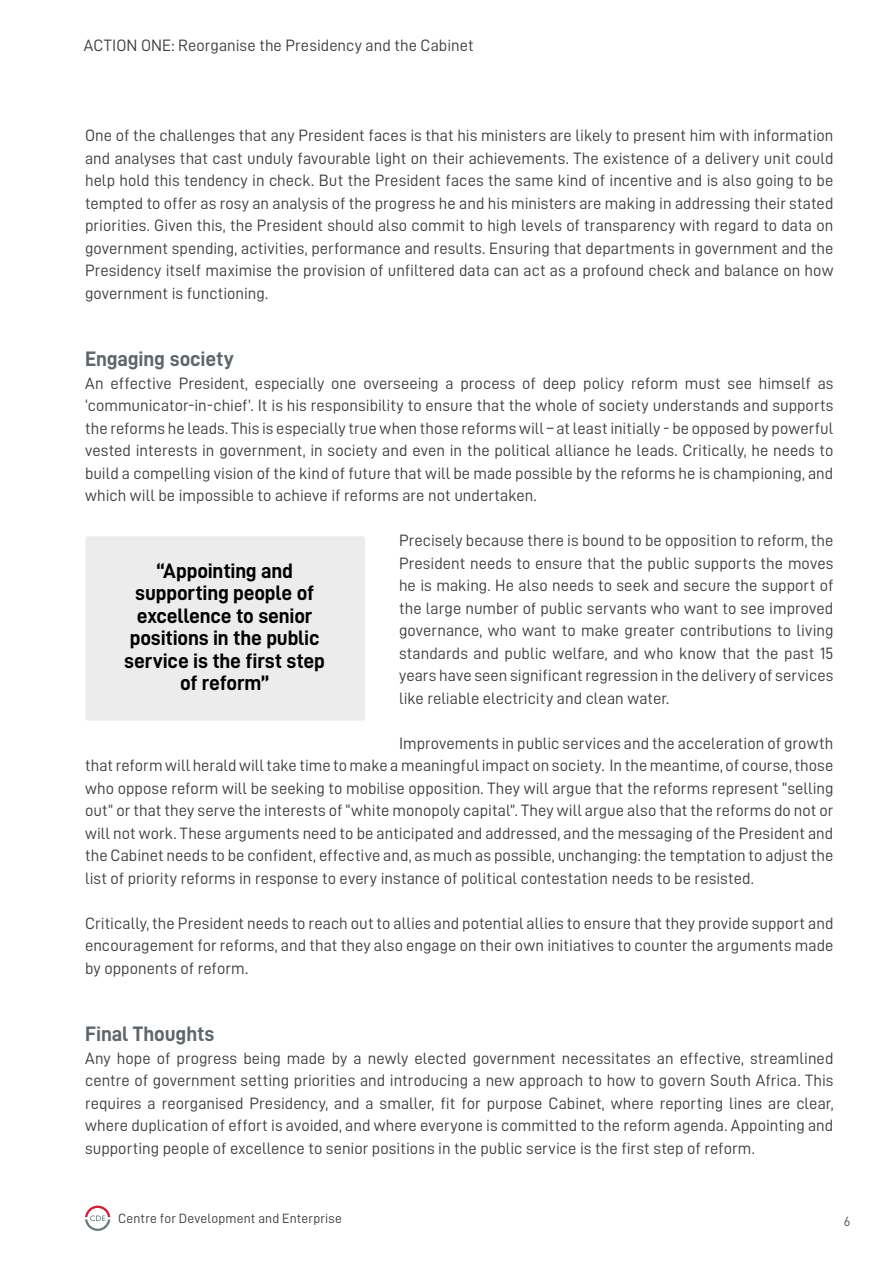
<style>
.page{position:relative;width:893px;height:1263px;background:#fff}
.page>*{position:absolute;margin:0;border:0;box-sizing:border-box;transform-origin:0 0}
.CDE_Body{font:21px/22.5px "D DIN Bold";letter-spacing:-.01em;color:#000;text-align:center}
.CDE_Main_Header{font:21px "D DIN Bold";letter-spacing:-.005em;color:#5f666b}
.CDE_Body-2{font:16.5px/22.5px "D DIN";color:#3e3e3f;text-align:justify}
.t1{font:13.5px "D DIN";letter-spacing:.015em;color:#3e3e3f}
.t2{font:13.5px "D DIN";color:#57585a}
</style>
<div class="page">
<svg style="left:85px;top:1205px;width:25px;height:26px"></svg>
<div style="left:85px;top:536px;width:280px;height:185px;background:#edecec;border-radius:2px"></div>
<p class="CDE_Body-2" style="left:84px;top:34px;width:391px">ACTION ONE: Reorganise the Presidency and the Cabinet</p>
<p class="CDE_Body-2" style="left:85px;top:124px;width:750px">One of the challenges that any President faces is that his ministers are likely to present him with information and analyses that cast unduly favourable light on their achievements. The existence of a delivery unit could help hold this tendency in check. But the President faces the same kind of incentive and is also going to be tempted to offer as rosy an analysis of the progress he and his ministers are making in addressing their stated priorities. Given this, the President should also commit to high levels of transparency with regard to data on government spending, activities, performance and results. Ensuring that departments in government and the Presidency itself maximise the provision of unfiltered data can act as a profound check and balance on how government is functioning.</p>
<p class="CDE_Main_Header" style="left:85px;top:347px;width:151px">Engaging society</p>
<p class="CDE_Body-2" style="left:85px;top:372px;width:750px">An effective President, especially one overseeing a process of deep policy reform must see himself as ‘communicator-in-chief’. It is his responsibility to ensure that the whole of society understands and supports the reforms he leads. This is especially true when those reforms will – at least initially - be opposed by powerful vested interests in government, in society and even in the political alliance he leads. Critically, he needs to build a compelling vision of the kind of future that will be made possible by the reforms he is championing, and which will be impossible to achieve if reforms are not undertaken.</p>
<p class="CDE_Body-2" style="left:399px;top:529px;width:436px">Precisely because there is bound to be opposition to reform, the President needs to ensure that the public supports the moves he is making. He also needs to seek and secure the support of the large number of public servants who want to see improved governance, who want to make greater contributions to living standards and public welfare, and who know that the past 15 years have seen significant regression in the delivery of services like reliable electricity and clean water.</p>
<p class="CDE_Body-2" style="left:85px;top:732px;width:750px;text-indent:314px">Improvements in public services and the acceleration of growth that reform will herald will take time to make a meaningful impact on society. In the meantime, of course, those who oppose reform will be seeking to mobilise opposition. They will argue that the reforms represent “selling out” or that they serve the interests of “white monopoly capital”. They will argue also that the reforms do not or will not work. These arguments need to be anticipated and addressed, and the messaging of the President and the Cabinet needs to be confident, effective and, as much as possible, unchanging: the temptation to adjust the list of priority reforms in response to every instance of political contestation needs to be resisted.</p>
<p class="CDE_Body-2" style="left:85px;top:912px;width:750px">Critically, the President needs to reach out to allies and potential allies to ensure that they provide support and encouragement for reforms, and that they also engage on their own initiatives to counter the arguments made by opponents of reform.</p>
<p class="CDE_Body" style="left:124px;top:559px;width:202px">“Appointing and supporting people of excellence to senior positions in the public service is the first step of reform”</p>
<p class="CDE_Main_Header" style="left:85px;top:1022px;width:131px">Final Thoughts</p>
<p class="CDE_Body-2" style="left:85px;top:1047px;width:750px">Any hope of progress being made by a newly elected government necessitates an effective, streamlined centre of government setting priorities and introducing a new approach to how to govern South Africa. This requires a reorganised Presidency, and a smaller, fit for purpose Cabinet, where reporting lines are clear, where duplication of effort is avoided, and where everyone is committed to the reform agenda. Appointing and supporting people of excellence to senior positions in the public service is the first step of reform.</p>
<p class="t1" style="left:118px;top:1211px;width:225px">Centre for Development and Enterprise</p>
<p class="t2" style="left:844px;top:1214px;width:8px">6</p>
</div>
